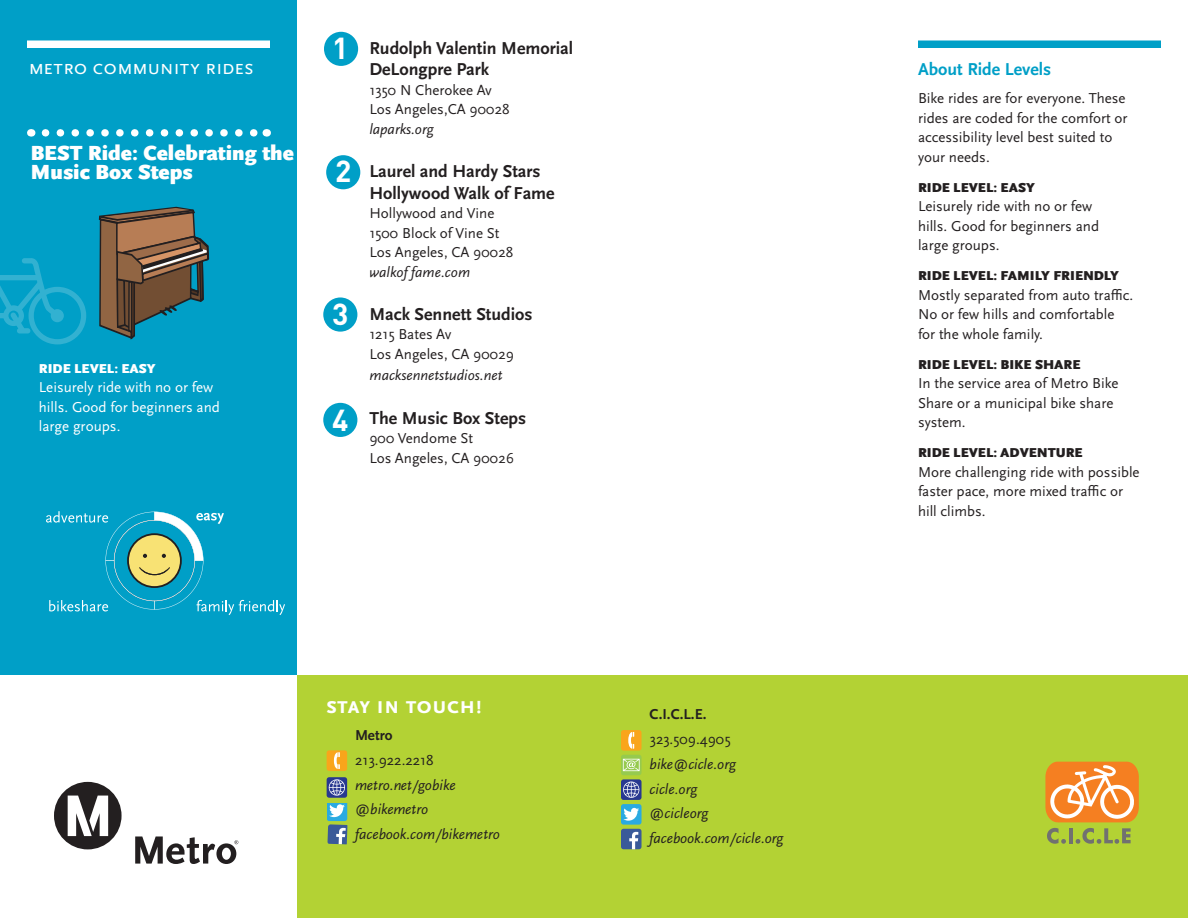
<style>
.page{position:relative;width:1188px;height:918px;background:#fff}
.page>*{position:absolute;margin:0;border:0;box-sizing:border-box;transform-origin:0 0}
.t1{font:700 30px "DIN Pro";color:#fff}
.t2{font:700 24px "Scala Sans Pro";color:#fff}
.t3{font:900 21.3px "Scala Sans Pro";color:#fff}
.t4{font:21px "Scala Sans Pro";color:#fff}
.t5{font:700 18px/21.6px "Scala Sans Pro";color:#231f20}
.t6{font:700 18px "Scala Sans Pro";color:#009fc7}
.t7{font:15px/19.5px "Scala Sans Pro";color:#231f20}
.t8{font:italic 15px "Scala Sans Pro";color:#231f20}
.t9{font:15px/19.5px "Scala Sans Pro";color:#fff}
.t10{font:700 15px "Scala Sans Pro";color:#231f20}
.t11{font:900 13.5px "Scala Sans Pro";color:#231f20}
.t12{font:900 13.5px "Scala Sans Pro";color:#fff}
</style>
<div class="page">
<div style="left:0;top:0;width:297px;height:675px;background:#009fc7"></div>
<div style="left:298px;top:675px;width:890px;height:243px;background:#b3d234"></div>
<svg style="left:46px;top:511px;width:239px;height:104px"></svg>
<div style="left:54px;top:782px;width:68px;height:67px;background:#231f20;border-radius:50%"></div>
<svg style="left:68px;top:796px;width:40px;height:40px"></svg>
<svg style="left:135px;top:836px;width:103px;height:28px"></svg>
<svg style="left:45px;top:129px;width:213px;height:8px"></svg>
<div style="left:27px;top:40px;width:243px;height:8px;background:#fff"></div>
<div style="left:918px;top:40px;width:243px;height:8px;background:#009fc7"></div>
<div style="left:327px;top:750px;width:20px;height:21px;background:#f9a51b;border-radius:3px"></div>
<svg style="left:334px;top:752px;width:6px;height:17px"></svg>
<div style="left:327px;top:777px;width:20px;height:21px;background:#283890;border-radius:3px"></div>
<svg style="left:329px;top:779px;width:16px;height:17px"></svg>
<svg style="left:327px;top:803px;width:21px;height:41px"></svg>
<div style="left:326px;top:155px;width:34px;height:34px;background:#009fc7;border-radius:50%"></div>
<div style="left:324px;top:32px;width:34px;height:34px;background:#009fc7;border-radius:50%"></div>
<div style="left:323px;top:297px;width:34px;height:35px;background:#009fc7;border-radius:50%"></div>
<div style="left:323px;top:403px;width:34px;height:34px;background:#009fc7;border-radius:50%"></div>
<svg style="left:1045px;top:762px;width:94px;height:82px"></svg>
<div style="left:621px;top:730px;width:21px;height:21px;background:#f9a51b;border-radius:3px"></div>
<svg style="left:628px;top:732px;width:6px;height:17px"></svg>
<svg style="left:621px;top:755px;width:21px;height:20px"></svg>
<svg style="left:623px;top:759px;width:17px;height:12px"></svg>
<div style="left:621px;top:779px;width:21px;height:21px;background:#283890;border-radius:3px"></div>
<svg style="left:623px;top:782px;width:16px;height:16px"></svg>
<div style="left:621px;top:804px;width:21px;height:21px;background:#2aaae1;border-radius:3px"></div>
<svg style="left:623px;top:808px;width:16px;height:13px"></svg>
<div style="left:621px;top:829px;width:21px;height:20px;background:#3a5a99;border-radius:3px"></div>
<svg style="left:629px;top:832px;width:9px;height:17px"></svg>
<svg style="left:0;top:258px;width:86px;height:86px"></svg>
<div style="left:51px;top:309px;width:13px;height:13px;background:#32b1d1;border-radius:50%"></div>
<svg style="left:98px;top:206px;width:111px;height:134px"></svg>
<p class="t4" style="left:28px;top:55px;width:227px">metro community rides</p>
<p class="t1" style="left:332px;top:25px;width:18px">1</p>
<p class="t3" style="left:30px;top:141px;width:265px">BEST Ride: Celebrating the</p>
<p class="t3" style="left:30px;top:160px;width:164px">Music Box Steps</p>
<p class="t1" style="left:335px;top:148px;width:18px">2</p>
<p class="t12" style="left:39px;top:360px;width:118px">RIDE LEVEL: EASY</p>
<p class="t9" style="left:39px;top:378px;width:183px">Leisurely ride with no or few hills. Good for beginners and large groups.</p>
<p class="t1" style="left:332px;top:291px;width:18px">3</p>
<p class="t1" style="left:332px;top:396px;width:18px">4</p>
<p class="t5" style="left:369px;top:37px;width:205px">Rudolph Valentin Memorial<br>DeLongpre Park</p>
<p class="t7" style="left:369px;top:80px;width:142px">1350 N Cherokee Av<br>Los Angeles,CA 90028</p>
<p class="t8" style="left:369px;top:120px;width:66px">laparks.org</p>
<p class="t5" style="left:369px;top:161px;width:187px">Laurel and Hardy Stars<br>Hollywood Walk of Fame</p>
<p class="t7" style="left:369px;top:204px;width:146px">Hollywood and Vine<br>1500 Block of Vine St<br>Los Angeles, CA 90028</p>
<p class="t8" style="left:369px;top:263px;width:103px">walkof fame.com</p>
<p class="t5" style="left:369px;top:303px;width:165px">Mack Sennett Studios</p>
<p class="t7" style="left:369px;top:325px;width:146px">1215 Bates Av<br>Los Angeles, CA 90029</p>
<p class="t8" style="left:369px;top:367px;width:135px">macksennetstudios.net</p>
<p class="t5" style="left:369px;top:407px;width:158px">The Music Box Steps</p>
<p class="t7" style="left:369px;top:429px;width:146px">900 Vendome St<br>Los Angeles, CA 90026</p>
<p class="t2" style="left:326px;top:691px;width:157px">stay in touch!</p>
<p class="t10" style="left:355px;top:727px;width:39px">Metro</p>
<p class="t7" style="left:355px;top:750px;width:80px">213.922.2218</p>
<p class="t8" style="left:355px;top:776px;width:102px">metro.net/gobike</p>
<p class="t8" style="left:355px;top:801px;width:74px">@bikemetro</p>
<p class="t8" style="left:355px;top:826px;width:146px">facebook.com/bikemetro</p>
<p class="t10" style="left:650px;top:706px;width:58px">C.I.C.L.E.</p>
<p class="t7" style="left:650px;top:730px;width:83px">323.509.4905</p>
<p class="t8" style="left:650px;top:755px;width:88px">bike@cicle.org</p>
<p class="t8" style="left:650px;top:780px;width:49px">cicle.org</p>
<p class="t8" style="left:650px;top:805px;width:60px">@cicleorg</p>
<p class="t8" style="left:650px;top:830px;width:135px">facebook.com/cicle.org</p>
<p class="t6" style="left:918px;top:59px;width:135px">About Ride Levels</p>
<p class="t7" style="left:918px;top:89px;width:211px">Bike rides are for everyone. These rides are coded for the comfort or accessibility level best suited to your needs.</p>
<p class="t11" style="left:918px;top:180px;width:118px">RIDE LEVEL: EASY</p>
<p class="t7" style="left:918px;top:197px;width:183px">Leisurely ride with no or few hills. Good for beginners and large groups.</p>
<p class="t11" style="left:918px;top:268px;width:203px">RIDE LEVEL: FAMILY FRIENDLY</p>
<p class="t7" style="left:918px;top:285px;width:217px">Mostly separated from auto traffic.<br>No or few hills and comfortable for the whole family.</p>
<p class="t11" style="left:918px;top:357px;width:164px">RIDE LEVEL: BIKE SHARE</p>
<p class="t7" style="left:918px;top:374px;width:202px">In the service area of Metro Bike<br>Share or a municipal bike share system.</p>
<p class="t11" style="left:918px;top:445px;width:166px">RIDE LEVEL: ADVENTURE</p>
<p class="t7" style="left:918px;top:462px;width:223px">More challenging ride with possible faster pace, more mixed traffic or hill climbs.</p>
</div>
